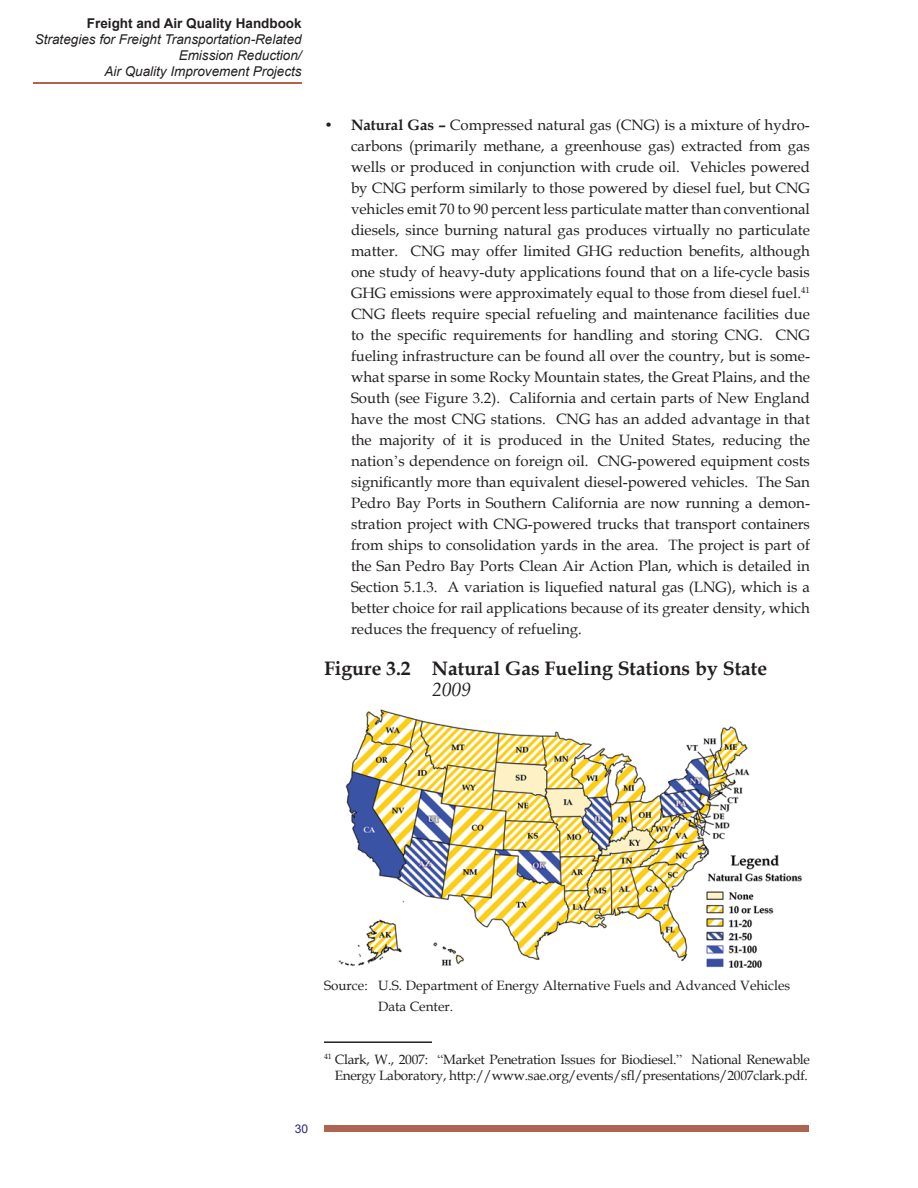
<style>
.page{position:relative;width:918px;height:1188px;background:#fff}
.page>*{position:absolute;margin:0;border:0;box-sizing:border-box;transform-origin:0 0}
.Fig_title{font:700 19.5px/21px "Book Antiqua";color:#231f20}
.List1{font:15px/21px "Book Antiqua";color:#231f20;text-align:justify}
.footnote_text_ft{font:13.5px/16.2px "Book Antiqua";letter-spacing:-.02em;color:#231f20;text-align:right}
.t1{font:italic 13.5px/16.2px "Arial";color:#231f20;text-align:right}
.source{font:13.5px/21px "Book Antiqua";color:#231f20}
.t2{font:700 13.5px "Arial";color:#231f20}
.t3{font:12px "Arial";color:#282a74}
.s1{font-weight:700}
.s2{font-family:"Times New Roman"}
.s3{font-weight:400;font-style:italic}
</style>
<div class="page">
<hr style="left:33px;top:82px;width:269px;height:2px;background:#ad6450">
<div style="left:325px;top:1125px;width:484px;height:6px;background:#ad6450"></div>
<img style="left:338px;top:709px;width:464px;height:259px">
<hr style="left:324px;top:1041px;width:108px;height:2px;background:#231f20">
<p class="t2" style="left:87px;top:14px;width:216px">Freight and Air Quality Handbook</p>
<p class="t1" style="left:35px;top:31px;width:268px">Strategies for Freight Transportation-Related<br>Emission Reduction/<br>Air Quality Improvement Projects</p>
<p class="List1" style="left:351px;top:114px;width:461px;text-indent:-27px"><span class="s1">• Natural Gas –</span> Compressed natural gas (CNG) is a mixture of hydro&shy;carbons (primarily methane, a greenhouse gas) extracted from gas wells or produced in conjunction with crude oil. Vehicles powered by CNG perform similarly to those powered by diesel fuel, but CNG vehicles emit 70 to 90 percent less particulate matter than conventional diesels, since burning natural gas produces virtually no particulate matter. CNG may offer limited GHG reduction benefits, although one study of heavy-duty applications found that on a life-cycle basis GHG emissions were approximately equal to those from diesel fuel.<sup>41<br></sup>CNG fleets require special refueling and maintenance facilities due to the specific requirements for handling and storing CNG. CNG fueling infrastructure can be found all over the country, but is some&shy;what sparse in some Rocky Mountain states, the Great Plains, and the South (see Figure 3.2). California and certain parts of New England have the most CNG stations. CNG has an added advantage in that the majority of it is produced in the United States, reducing the nation<span class="s2">’</span>s dependence on foreign oil. CNG-powered equipment costs significantly more than equivalent diesel-powered vehicles. The San Pedro Bay Ports in Southern California are now running a demon&shy;stration project with CNG-powered trucks that transport containers from ships to consolidation yards in the area. The project is part of the San Pedro Bay Ports Clean Air Action Plan, which is detailed in Section 5.1.3. A variation is liquefied natural gas (LNG), which is a better choice for rail applications because of its greater density, which reduces the frequency of refueling.</p>
<p class="Fig_title" style="left:432px;top:657px;width:337px;text-indent:-108px">Figure 3.2 Natural Gas Fueling Stations by State<br><span class="s3">2009</span></p>
<p class="source" style="left:378px;top:974px;width:414px;text-indent:-54px">Source: U.S. Department of Energy Alternative Fuels and Advanced Vehicles<br>Data Center.</p>
<p class="t3" style="left:295px;top:1121px;width:15px">30</p>
<p class="footnote_text_ft" style="left:324px;top:1051px;width:487px"><sup>41</sup> Clark, W., 2007: <span class="s2">“</span>Market Penetration Issues for Biodiesel.<span class="s2">”</span> National Renewable<br>Energy Laboratory, http://www.sae.org/events/sfl/presentations/2007clark.pdf.</p>
</div>
